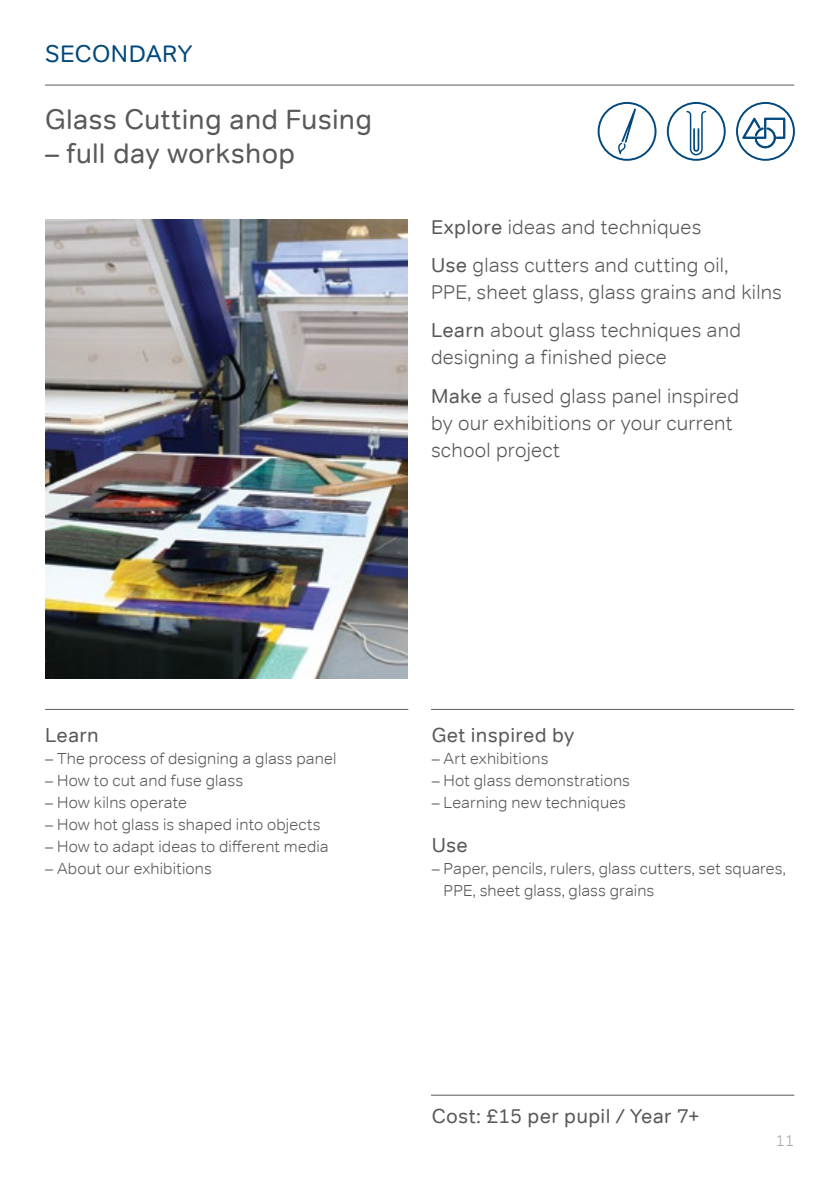
<style>
.page{position:relative;width:840px;height:1191px;background:#fff}
.page>*{position:absolute;margin:0;border:0;box-sizing:border-box;transform-origin:0 0}
.t1{font:28px "Tondo";letter-spacing:.005em;color:#58595b}
.t2{font:24px "Tondo";letter-spacing:.015em;color:#00487d}
.t3{font:300 20px/38.4px "Tondo";letter-spacing:.01em;color:#58595b}
.t4{font:20px "Tondo";letter-spacing:.015em;color:#58595b}
.t5{font:300 16px/22px "Tondo";letter-spacing:.01em;color:#58595b}
.t6{font:300 16px "Tondo";color:#a7a9ac}
.s1{font-weight:400}
</style>
<div class="page">
<hr style="left:45px;top:85px;width:748px;height:1px;background:#58595b">
<hr style="left:45px;top:709px;width:363px;height:1px;background:#58595b">
<hr style="left:431px;top:709px;width:362px;height:1px;background:#58595b">
<hr style="left:431px;top:1094px;width:362px;height:1px;background:#58595b">
<img style="left:45px;top:219px;width:362px;height:460px">
<svg style="left:741px;top:118px;width:43px;height:30px"></svg>
<div style="left:735px;top:102px;width:59px;height:59px;border:2px solid #00487d;border-radius:50%"></div>
<svg style="left:686px;top:111px;width:19px;height:44px"></svg>
<div style="left:666px;top:102px;width:59px;height:59px;border:2px solid #00487d;border-radius:50%"></div>
<svg style="left:618px;top:108px;width:17px;height:46px"></svg>
<div style="left:597px;top:102px;width:59px;height:59px;border:2px solid #00487d;border-radius:50%"></div>
<h2 class="t2" style="left:45px;top:39px;width:149px">SECONDARY</h2>
<h1 class="t1" style="left:45px;top:102px;width:328px">Glass Cutting and Fusing</h1>
<h1 class="t1" style="left:45px;top:136px;width:251px">– full day workshop</h1>
<p class="t3" style="left:431px;top:207px;width:298px"><span class="s1">Explore</span> ideas and techniques<br><span class="s1">Use</span> glass cutters and cutting oil,</p>
<p class="t3" style="left:431px;top:273px;width:352px">PPE, sheet glass, glass grains and kilns<br><span class="s1">Learn</span> about glass techniques and</p>
<p class="t3" style="left:431px;top:338px;width:309px">designing a finished piece<br><span class="s1">Make</span> a fused glass panel inspired</p>
<p class="t3" style="left:431px;top:409px;width:303px;line-height:27px">by our exhibitions or your current school project</p>
<p class="t4" style="left:45px;top:723px;width:55px">Learn</p>
<p class="t5" style="left:45px;top:747px;width:293px">– The process of designing a glass panel</p>
<p class="t5" style="left:45px;top:769px;width:199px">– How to cut and fuse glass</p>
<p class="t5" style="left:45px;top:791px;width:143px">– How kilns operate</p>
<p class="t5" style="left:45px;top:813px;width:277px">– How hot glass is shaped into objects</p>
<p class="t5" style="left:45px;top:835px;width:285px">– How to adapt ideas to different media</p>
<p class="t5" style="left:45px;top:857px;width:168px">– About our exhibitions</p>
<p class="t4" style="left:431px;top:723px;width:144px">Get inspired by</p>
<p class="t5" style="left:431px;top:747px;width:118px">– Art exhibitions</p>
<p class="t5" style="left:431px;top:769px;width:200px">– Hot glass demonstrations</p>
<p class="t5" style="left:431px;top:791px;width:196px">– Learning new techniques</p>
<p class="t4" style="left:431px;top:833px;width:38px">Use</p>
<p class="t5" style="left:443px;top:857px;width:343px;text-indent:-12px">– Paper, pencils, rulers, glass cutters, set squares,<br>PPE, sheet glass, glass grains</p>
<p class="t4" style="left:431px;top:1104px;width:270px">Cost: £15 per pupil / Year 7+</p>
<p class="t6" style="left:775px;top:1130px;width:21px">11</p>
</div>
